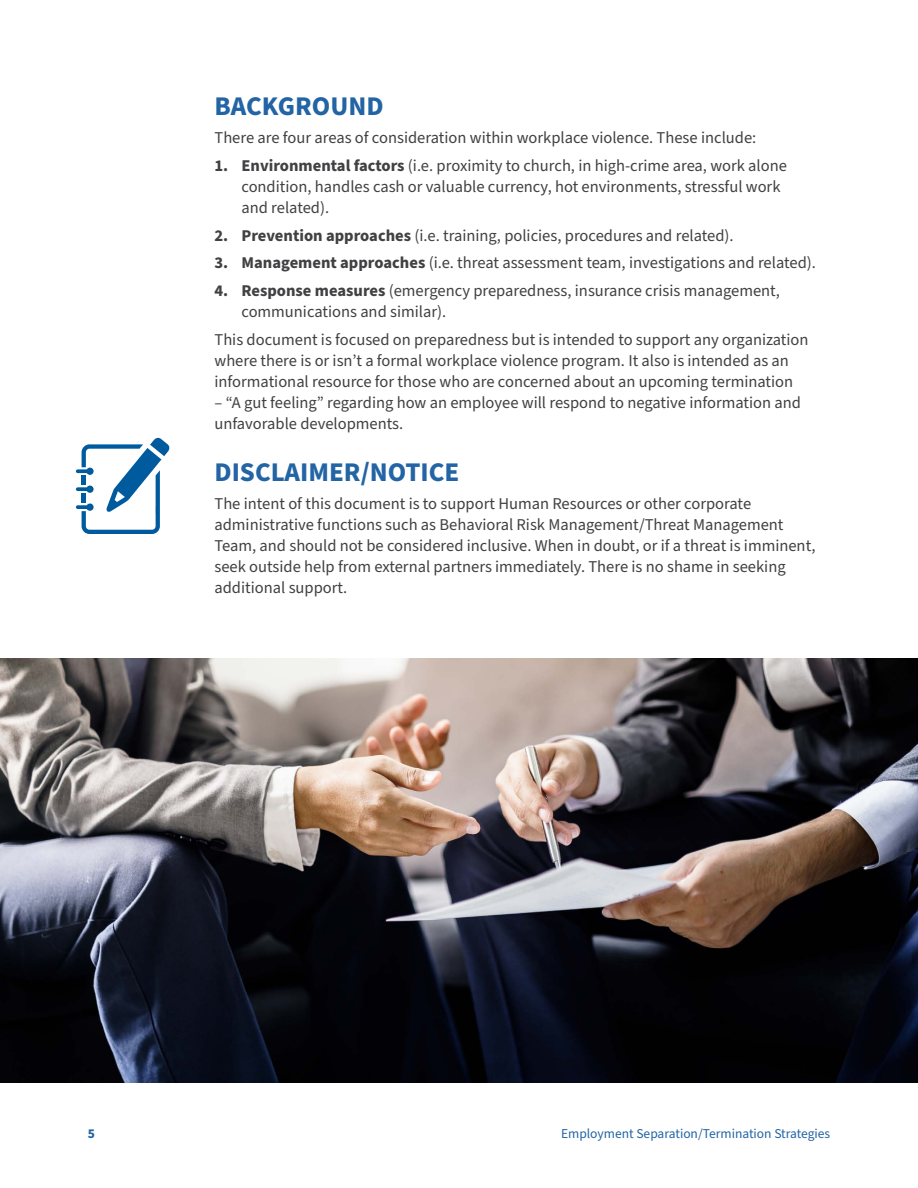
<style>
.page{position:relative;width:918px;height:1188px;background:#fff}
.page>*{position:absolute;margin:0;border:0;box-sizing:border-box;transform-origin:0 0}
.t1{font:700 27px "Source Sans Pro";color:#2264a4}
.t2{font:16.5px/21px "Source Sans Pro";color:#414042}
.t3{font:13.5px "Source Sans Pro";color:#2264a4}
.t4{font:700 13.5px "Source Sans Pro";color:#2264a4}
.s1{font-weight:700}
</style>
<div class="page">
<svg style="left:76px;top:437px;width:94px;height:97px"></svg>
<img style="left:0;top:659px;width:918px;height:423px">
<h1 class="t1" style="left:214px;top:88px;width:171px">BACKGROUND</h1>
<p class="t2" style="left:214px;top:128px;width:543px">There are four areas of consideration within workplace violence. These include:</p>
<p class="t2" style="left:241px;top:155px;width:547px;text-indent:-27px"><span class="s1">1. Environmental factors</span> (i.e. proximity to church, in high-crime area, work alone condition, handles cash or valuable currency, hot environments, stressful work and related).</p>
<p class="t2" style="left:214px;top:225px;width:521px"><span class="s1">2. Prevention approaches</span> (i.e. training, policies, procedures and related).</p>
<p class="t2" style="left:214px;top:253px;width:603px"><span class="s1">3. Management approaches</span> (i.e. threat assessment team, investigations and related).</p>
<p class="t2" style="left:241px;top:281px;width:540px;text-indent:-27px"><span class="s1">4. Response measures</span> (emergency preparedness, insurance crisis management, communications and similar).</p>
<p class="t2" style="left:214px;top:329px;width:595px">This document is focused on preparedness but is intended to support any organization where there is or isn’t a formal workplace violence program. It also is intended as an informational resource for those who are concerned about an upcoming termination</p>
<p class="t2" style="left:214px;top:392px;width:588px">– “A gut feeling” regarding how an employee will respond to negative information and unfavorable developments.</p>
<h1 class="t1" style="left:214px;top:454px;width:246px">DISCLAIMER/NOTICE</h1>
<p class="t2" style="left:214px;top:494px;width:602px">The intent of this document is to support Human Resources or other corporate administrative functions such as Behavioral Risk Management/Threat Management Team, and should not be considered inclusive. When in doubt, or if a threat is imminent, seek outside help from external partners immediately. There is no shame in seeking additional support.</p>
<p class="t4" style="left:88px;top:1125px;width:9px">5</p>
<p class="t3" style="left:561px;top:1125px;width:271px">Employment Separation/Termination Strategies</p>
</div>
